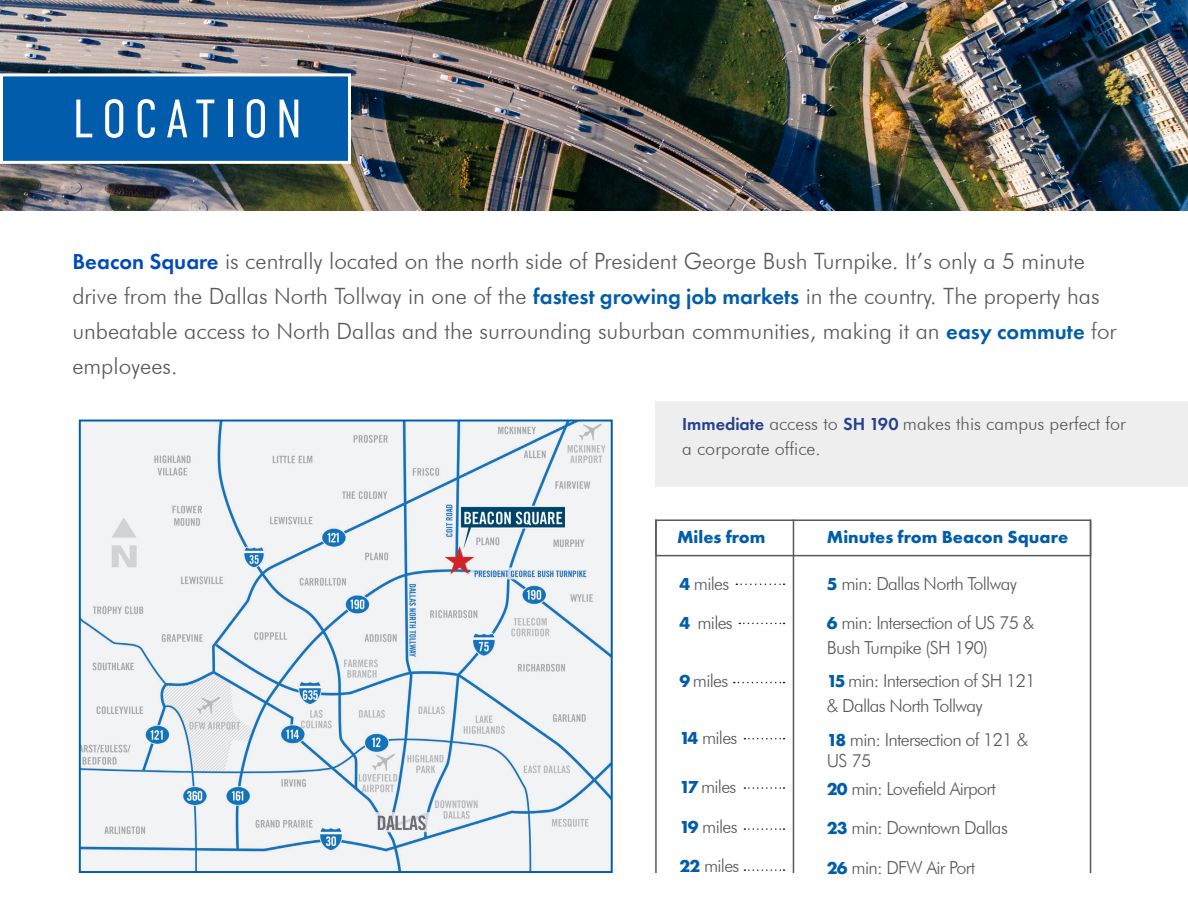
<style>
.page{position:relative;width:1188px;height:918px;background:#fff}
.page>*{position:absolute;margin:0;border:0;box-sizing:border-box;transform-origin:0 0}
.subheaders{font:300 54px "DIN Condensed";letter-spacing:.14em;color:#fff}
.t1{font:300 22.5px/34.8px "Futura BT";color:#57585a}
.t2{font:300 18px/24.6px "Futura BT";letter-spacing:-.04em;color:#57585a}
.t3{font:300 18px/24.6px "Futura BT";color:#57585a}
.t4{font:700 18px "Futura PT";color:#015dab}
.s1{font-family:"Futura PT";font-weight:600;color:#004aba}
.s2{font-family:"Futura PT";font-weight:600;color:#015dab}
.s3{font-family:"Futura PT";font-weight:600;color:#253f8e}
.s4{font-family:"Futura PT";font-weight:700;color:#015dab}
</style>
<div class="page">
<div style="left:655px;top:401px;width:533px;height:86px;background:#eee"></div>
<img style="left:0;top:0;width:1188px;height:211px">
<div style="left:2px;top:75px;width:348px;height:87px;background:#015dab"></div>
<div style="left:0;top:73px;width:351px;height:91px;border:3px solid #fff"></div>
<img style="left:82px;top:423px;width:528px;height:447px">
<div style="left:79px;top:420px;width:534px;height:453px;border:2px solid #015dab"></div>
<div style="left:655px;top:519px;width:436px;height:37px;border:2px solid #57585a"></div>
<hr style="left:655px;top:519px;width:2px;height:354px;background:#57585a">
<hr style="left:793px;top:519px;width:1px;height:354px;background:#57585a">
<hr style="left:1090px;top:519px;width:1px;height:354px;background:#57585a">
<svg style="left:736px;top:584px;width:48px;height:1px"></svg>
<svg style="left:739px;top:623px;width:45px;height:1px"></svg>
<svg style="left:734px;top:682px;width:50px;height:1px"></svg>
<svg style="left:744px;top:738px;width:40px;height:1px"></svg>
<svg style="left:744px;top:787px;width:40px;height:2px"></svg>
<svg style="left:744px;top:828px;width:40px;height:2px"></svg>
<svg style="left:744px;top:869px;width:40px;height:2px"></svg>
<p class="subheaders" style="left:73px;top:89px;width:231px">LOCATION</p>
<p class="t1" style="left:72px;top:244px;width:1046px"><span class="s1">Beacon Square</span> is centrally located on the north side of President George Bush Turnpike. It’s only a 5 minute drive from the Dallas North Tollway in one of the <span class="s2">fastest growing job markets</span> in the country. The property has unbeatable access to North Dallas and the surrounding suburban communities, making it an <span class="s2">easy commute</span> for employees.</p>
<p class="t3" style="left:682px;top:412px;width:445px"><span class="s3">Immediate</span> access to <span class="s3">SH 190</span> makes this campus perfect for a corporate office.</p>
<p class="t4" style="left:677px;top:526px;width:90px">Miles from</p>
<p class="t4" style="left:827px;top:526px;width:243px">Minutes from Beacon Square</p>
<p class="t2" style="left:827px;top:571px;width:192px"><span class="s4">5</span> min: Dallas North Tollway</p>
<p class="t2" style="left:827px;top:610px;width:209px"><span class="s4">6</span> min: Intersection of US 75 &amp;<br>Bush Turnpike (SH 190)</p>
<p class="t2" style="left:827px;top:669px;width:210px"><span class="s4">15</span> min: Intersection of SH 121 &amp; Dallas North Tollway</p>
<p class="t2" style="left:827px;top:728px;width:203px;line-height:21.6px"><span class="s4">18</span> min: Intersection of 121 &amp;<br>US 75</p>
<p class="t2" style="left:827px;top:776px;width:171px"><span class="s4">20</span> min: Lovefield Airport</p>
<p class="t2" style="left:827px;top:816px;width:182px"><span class="s4">23</span> min: Downtown Dallas</p>
<p class="t2" style="left:827px;top:855px;width:150px"><span class="s4">26</span> min: DFW Air Port</p>
<p class="t2" style="left:679px;top:571px;width:51px"><span class="s4">4</span> miles</p>
<p class="t2" style="left:679px;top:610px;width:55px"><span class="s4">4</span> miles</p>
<p class="t2" style="left:679px;top:668px;width:50px"><span class="s4">9</span> miles</p>
<p class="t2" style="left:679px;top:726px;width:60px"><span class="s4">14</span> miles</p>
<p class="t2" style="left:679px;top:774px;width:59px"><span class="s4">17</span> miles</p>
<p class="t2" style="left:679px;top:814px;width:60px"><span class="s4">19</span> miles</p>
<p class="t2" style="left:679px;top:853px;width:62px"><span class="s4">22</span> miles</p>
</div>
